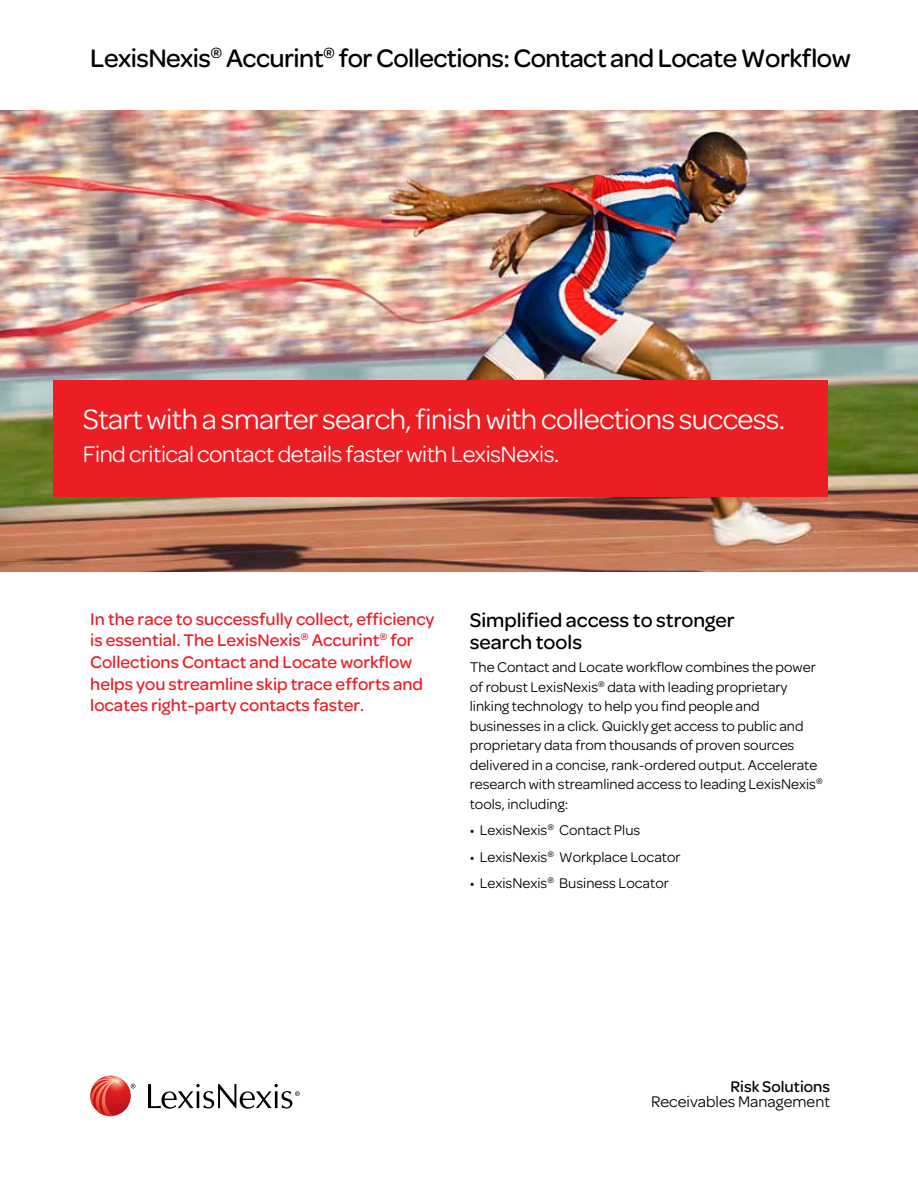
<style>
.page{position:relative;width:918px;height:1188px;background:#fff}
.page>*{position:absolute;margin:0;border:0;box-sizing:border-box;transform-origin:0 0}
.t1{font:30px "Omnes";letter-spacing:-.02em;color:#fff}
.t2{font:500 27px "Omnes";letter-spacing:-.02em;color:#000}
.t3{font:24px "Omnes";letter-spacing:-.02em;color:#fff}
.t4{font:500 21px/22.5px "Omnes";color:#000}
.t5{font:500 18px/21.6px "Omnes";color:#ed1d24}
.t6{font:16.5px "Omnes";color:#000}
.t7{font:500 16.5px "Omnes";color:#000}
.t8{font:15px/19.5px "Omnes";color:#000}
</style>
<div class="page">
<img style="left:0;top:111px;width:918px;height:461px">
<svg style="left:131px;top:1084px;width:4px;height:4px"></svg>
<svg style="left:148px;top:1084px;width:152px;height:25px"></svg>
<svg style="left:90px;top:1076px;width:41px;height:40px"></svg>
<svg style="left:91px;top:1076px;width:32px;height:40px"></svg>
<div style="left:53px;top:380px;width:775px;height:117px;background:#ed1d24"></div>
<h2 class="t2" style="left:90px;top:43px;width:762px">LexisNexis<sup>®</sup> Accurint<sup>®</sup> for Collections: Contact and Locate Workflow</h2>
<h1 class="t1" style="left:83px;top:403px;width:704px">Start with a smarter search, finish with collections success.</h1>
<h3 class="t3" style="left:83px;top:441px;width:478px">Find critical contact details faster with LexisNexis.</h3>
<p class="t5" style="left:90px;top:608px;width:346px">In the race to successfully collect, efficiency is essential. The LexisNexis<sup>®</sup> Accurint<sup>®</sup> for Collections Contact and Locate workflow helps you streamline skip trace efforts and locates right-party contacts faster.</p>
<h3 class="t4" style="left:470px;top:609px;width:266px">Simplified access to stronger search tools</h3>
<p class="t8" style="left:470px;top:658px;width:354px">The Contact and Locate workflow combines the power of robust LexisNexis<sup>®</sup> data with leading proprietary linking technology to help you find people and businesses in a click. Quickly get access to public and proprietary data from thousands of proven sources delivered in a concise, rank-ordered output. Accelerate research with streamlined access to leading LexisNexis<sup>® </sup>tools, including:</p>
<p class="t8" style="left:470px;top:821px;width:172px">• LexisNexis<sup>®</sup> Contact Plus</p>
<p class="t8" style="left:470px;top:847px;width:212px">• LexisNexis<sup>®</sup> Workplace Locator</p>
<p class="t8" style="left:470px;top:874px;width:201px">• LexisNexis<sup>®</sup> Business Locator</p>
<p class="t7" style="left:731px;top:1077px;width:101px">Risk Solutions</p>
<p class="t6" style="left:651px;top:1092px;width:180px">Receivables Management</p>
</div>
